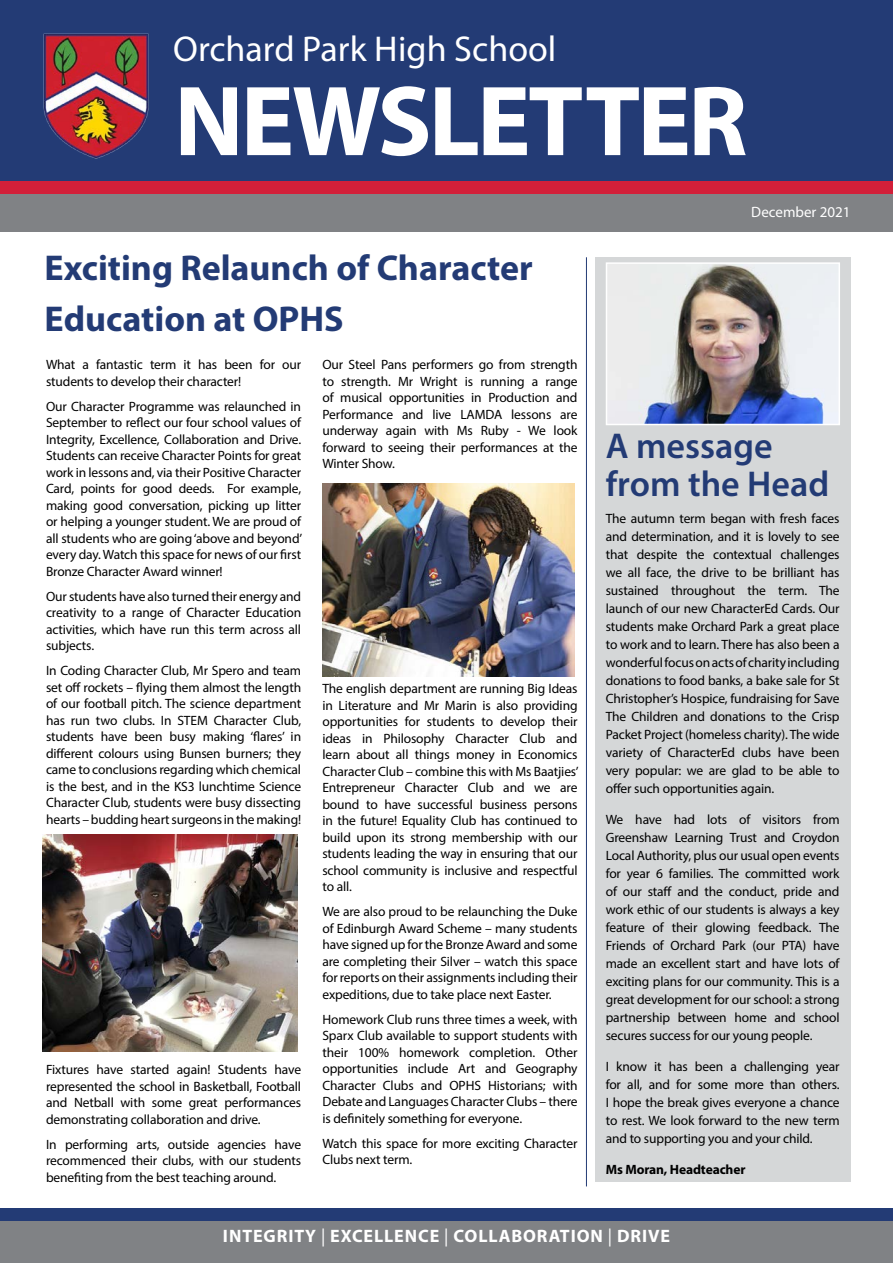
<style>
.page{position:relative;width:893px;height:1263px;background:#fff}
.page>*{position:absolute;margin:0;border:0;box-sizing:border-box;transform-origin:0 0}
.t1{font:700 100.5px "Myriad Pro";letter-spacing:-.03em;color:#fff}
.t2{font:700 36px/51px "Myriad Pro";color:#233b75}
.t3{font:36px "Myriad Pro";color:#fff}
.t4{font:600 36px/37.5px "Myriad Pro";color:#233b75}
.t5{font:700 18px "Myriad Pro";letter-spacing:.05em;color:#fff}
.t6{font:15px "Myriad Pro";color:#fff}
.t7{font:13.5px/16.5px "Myriad Pro";letter-spacing:-.01em;color:#000;text-align:justify}
.t8{font:700 13.5px "Myriad Pro";letter-spacing:-.01em;color:#000}
.s1{font-weight:400}
</style>
<div class="page">
<div style="left:0;top:1214px;width:893px;height:49px;background:#808285"></div>
<div style="left:0;top:0;width:893px;height:185px;background:#233b75"></div>
<div style="left:595px;top:257px;width:255px;height:925px;background:#d5d7d8"></div>
<img style="left:609px;top:265px;width:228px;height:157px">
<div style="left:606px;top:262px;width:234px;height:163px;border:2px solid #fff"></div>
<img style="left:43px;top:33px;width:106px;height:126px">
<div style="left:0;top:193px;width:893px;height:39px;background:#808285"></div>
<div style="left:0;top:1208px;width:893px;height:12px;background:#233b75"></div>
<div style="left:0;top:181px;width:893px;height:12px;background:#d21f39"></div>
<hr style="left:586px;top:257px;width:1px;height:929px;background:#233b75">
<img style="left:43px;top:834px;width:255px;height:217px">
<img style="left:322px;top:483px;width:252px;height:193px">
<h2 class="t3" style="left:173px;top:27px;width:385px">Orchard Park High School</h2>
<h1 class="t1" style="left:174px;top:56px;width:575px">NEWSLETTER</h1>
<h2 class="t2" style="left:45px;top:241px;width:490px">Exciting Relaunch of Character<br>Education at OPHS</h2>
<p class="t7" style="left:46px;top:356px;width:257px">What a fantastic term it has been for our students to develop their character!</p>
<p class="t7" style="left:46px;top:398px;width:258px">Our Character Programme was relaunched in September to reflect our four school values of Integrity, Excellence, Collaboration and Drive.<br>Students can receive Character Points for great work in lessons and, via their Positive Character Card, points for good deeds. For example, making good conversation, picking up litter or helping a younger student. We are proud of all students who are going ‘above and beyond’ every day. Watch this space for news of our first Bronze Character Award winner!</p>
<p class="t7" style="left:46px;top:588px;width:257px">Our students have also turned their energy and creativity to a range of Character Education activities, which have run this term across all subjects.</p>
<p class="t7" style="left:46px;top:662px;width:257px">In Coding Character Club, Mr Spero and team set off rockets – flying them almost the length of our football pitch. The science department has run two clubs. In STEM Character Club, students have been busy making ‘flares’ in different colours using Bunsen burners; they came to conclusions regarding which chemical is the best, and in the KS3 lunchtime Science Character Club, students were busy dissecting hearts – budding heart surgeons in the making!</p>
<p class="t7" style="left:46px;top:1061px;width:257px">Fixtures have started again! Students have represented the school in Basketball, Football and Netball with some great performances demonstrating collaboration and drive.</p>
<p class="t7" style="left:46px;top:1135px;width:257px">In performing arts, outside agencies have recommenced their clubs, with our students benefiting from the best teaching around.</p>
<p class="t7" style="left:322px;top:356px;width:257px">Our Steel Pans performers go from strength to strength. Mr Wright is running a range of musical opportunities in Production and Performance and live LAMDA lessons are underway again with Ms Ruby - We look forward to seeing their performances at the Winter Show.</p>
<p class="t7" style="left:322px;top:680px;width:258px">The english department are running Big Ideas in Literature and Mr Marin is also providing opportunities for students to develop their ideas in Philosophy Character Club and learn about all things money in Economics Character Club – combine this with Ms Baatjies’ Entrepreneur Character Club and we are bound to have successful business persons in the future! Equality Club has continued to build upon its strong membership with our students leading the way in ensuring that our school community is inclusive and respectful to all.</p>
<p class="t7" style="left:322px;top:903px;width:257px">We are also proud to be relaunching the Duke of Edinburgh Award Scheme – many students have signed up for the Bronze Award and some are completing their Silver – watch this space for reports on their assignments including their expeditions, due to take place next Easter.</p>
<p class="t7" style="left:322px;top:1011px;width:257px">Homework Club runs three times a week, with Sparx Club available to support students with their 100% homework completion. Other opportunities include Art and Geography Character Clubs and OPHS Historians; with Debate and Languages Character Clubs – there is definitely something for everyone.</p>
<p class="t7" style="left:322px;top:1135px;width:257px">Watch this space for more exciting Character<br>Clubs next term.</p>
<p class="t6" style="left:751px;top:203px;width:101px">December 2021</p>
<h2 class="t4" style="left:606px;top:426px;width:225px">A message from the Head</h2>
<p class="t7" style="left:606px;top:510px;width:235px;line-height:18px">The autumn term began with fresh faces and determination, and it is lovely to see that despite the contextual challenges we all face, the drive to be brilliant has sustained throughout the term. The launch of our new CharacterEd Cards. Our students make Orchard Park a great place to work and to learn. There has also been a wonderful focus on acts of charity including donations to food banks, a bake sale for St Christopher’s Hospice, fundraising for Save The Children and donations to the Crisp Packet Project (homeless charity). The wide variety of CharacterEd clubs have been very popular: we are glad to be able to offer such opportunities again.</p>
<p class="t7" style="left:606px;top:810px;width:235px;line-height:18px">We have had lots of visitors from Greenshaw Learning Trust and Croydon Local Authority, plus our usual open events for year 6 families. The committed work of our staff and the conduct, pride and work ethic of our students is always a key feature of their glowing feedback. The Friends of Orchard Park (our PTA) have made an excellent start and have lots of exciting plans for our community. This is a great development for our school: a strong partnership between home and school secures success for our young people.</p>
<p class="t7" style="left:606px;top:1057px;width:235px;line-height:18px">I know it has been a challenging year for all, and for some more than others.<br>I hope the break gives everyone a chance to rest. We look forward to the new term and to supporting you and your child.</p>
<p class="t8" style="left:606px;top:1160px;width:141px">Ms Moran, Headteacher</p>
<h3 class="t5" style="left:223px;top:1225px;width:448px">INTEGRITY <span class="s1">|</span> EXCELLENCE <span class="s1">|</span> COLLABORATION <span class="s1">|</span> DRIVE</h3>
</div>
